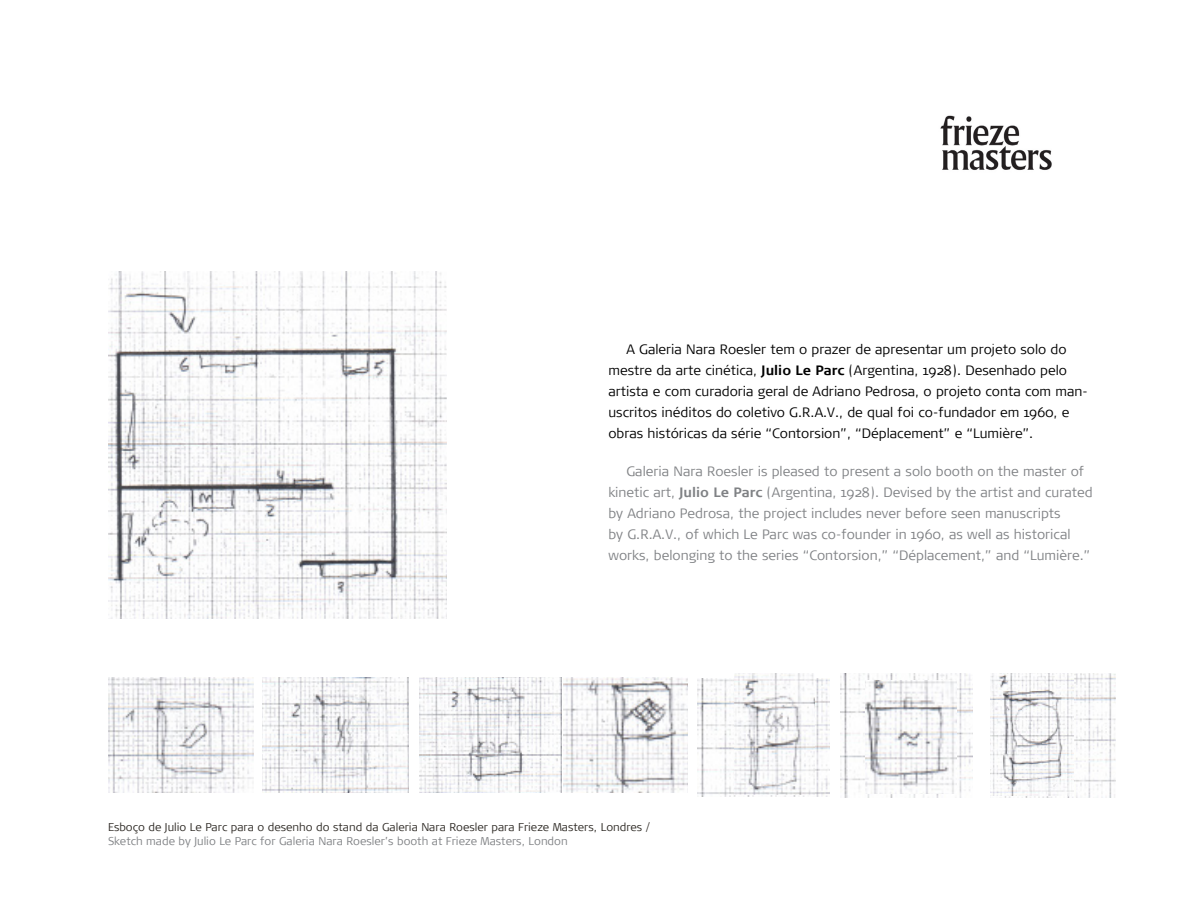
<style>
.page{position:relative;width:1188px;height:918px;background:#fff}
.page>*{position:absolute;margin:0;border:0;box-sizing:border-box;transform-origin:0 0}
.t1{font:300 13.5px/21px "Signa";color:#808285}
.t2{font:300 13.5px/21px "Signa";color:#000}
.t3{font:300 11.25px "Signa";color:#2e2a25}
.t4{font:300 11.25px "Signa";color:#808285}
.s1{font-weight:700}
</style>
<div class="page">
<img style="left:1004px;top:673px;width:111px;height:124px">
<img style="left:840px;top:673px;width:133px;height:124px">
<img style="left:697px;top:679px;width:133px;height:118px">
<img style="left:108px;top:272px;width:339px;height:346px">
<img style="left:108px;top:677px;width:146px;height:115px">
<img style="left:263px;top:677px;width:146px;height:115px">
<img style="left:419px;top:677px;width:269px;height:115px">
<img style="left:734px;top:673px;width:81px;height:121px">
<img style="left:865px;top:681px;width:92px;height:113px">
<img style="left:991px;top:673px;width:83px;height:123px">
<img style="left:940px;top:115px;width:112px;height:55px">
<p class="t2" style="left:608px;top:339px;width:481px;text-indent:18px">A Galeria Nara Roesler tem o prazer de apresentar um projeto solo do mestre da arte cinética, <span class="s1">Julio Le Parc</span> (Argentina, 1928). Desenhado pelo artista e com curadoria geral de Adriano Pedrosa, o projeto conta com man&shy;uscritos inéditos do coletivo G.R.A.V., de qual foi co-fundador em 1960, e obras históricas da série “Contorsion”, “Déplacement” e “Lumière”.</p>
<p class="t1" style="left:608px;top:461px;width:486px;text-indent:18px">Galeria Nara Roesler is pleased to present a solo booth on the master of kinetic art, <span class="s1">Julio Le Parc</span> (Argentina, 1928). Devised by the artist and curated by Adriano Pedrosa, the project includes never before seen manuscripts<br>by G.R.A.V., of which Le Parc was co-founder in 1960, as well as historical works, belonging to the series “Contorsion,” “Déplacement,” and “Lumière.”</p>
<p class="t3" style="left:108px;top:821px;width:544px">Esboço de Julio Le Parc para o desenho do stand da Galeria Nara Roesler para Frieze Masters, Londres /</p>
<p class="t4" style="left:108px;top:834px;width:461px">Sketch made by Julio Le Parc for Galeria Nara Roesler’s booth at Frieze Masters, London</p>
</div>
